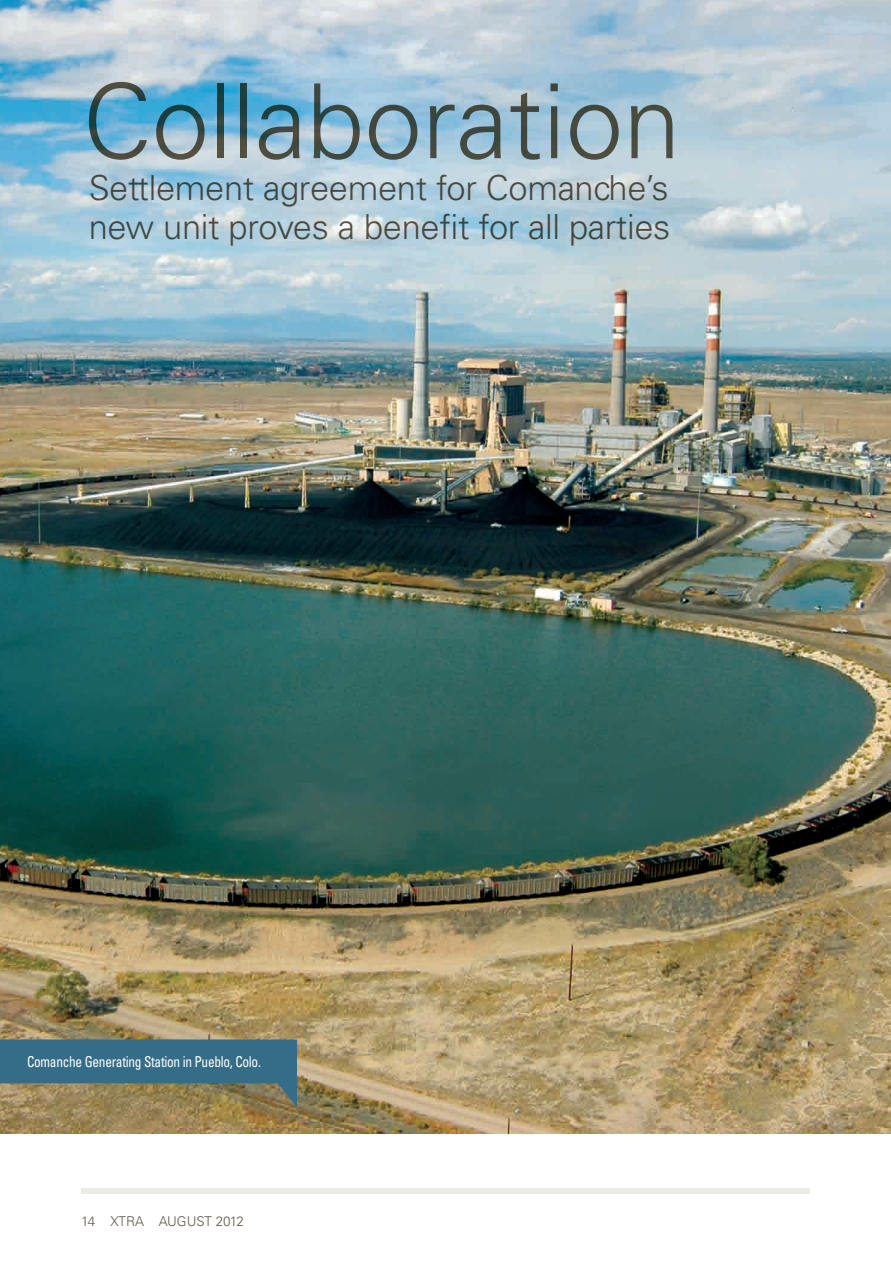
<style>
.page{position:relative;width:891px;height:1269px;background:#fff}
.page>*{position:absolute;margin:0;border:0;box-sizing:border-box;transform-origin:0 0}
.t1{font:300 103.5px "Univers";color:#685d49}
.t2{font:300 34.5px/39px "Univers";letter-spacing:-.01em;color:#62584b}
.t3{font:condensed 15px "Univers";letter-spacing:-.02em;color:#fff;scale:.89 1}
.t4{font:300 13.5px "Univers";color:#62584b}
</style>
<div class="page">
<img style="left:0;top:0;width:891px;height:1134px">
<div style="left:81px;top:1188px;width:729px;height:6px;background:#edebe8"></div>
<svg style="left:0;top:1040px;width:297px;height:67px;background:#567376"></svg>
<h1 class="t1" style="left:83px;top:59px;width:600px">Collaboration</h1>
<p class="t2" style="left:89px;top:168px;width:583px">Settlement agreement for Comanche’s new unit proves a benefit for all parties</p>
<p class="t3" style="left:27px;top:1052px;width:264px">Comanche Generating Station in Pueblo, Colo.</p>
<p class="t4" style="left:81px;top:1213px;width:165px">14 XTRA AUGUST 2012</p>
</div>
